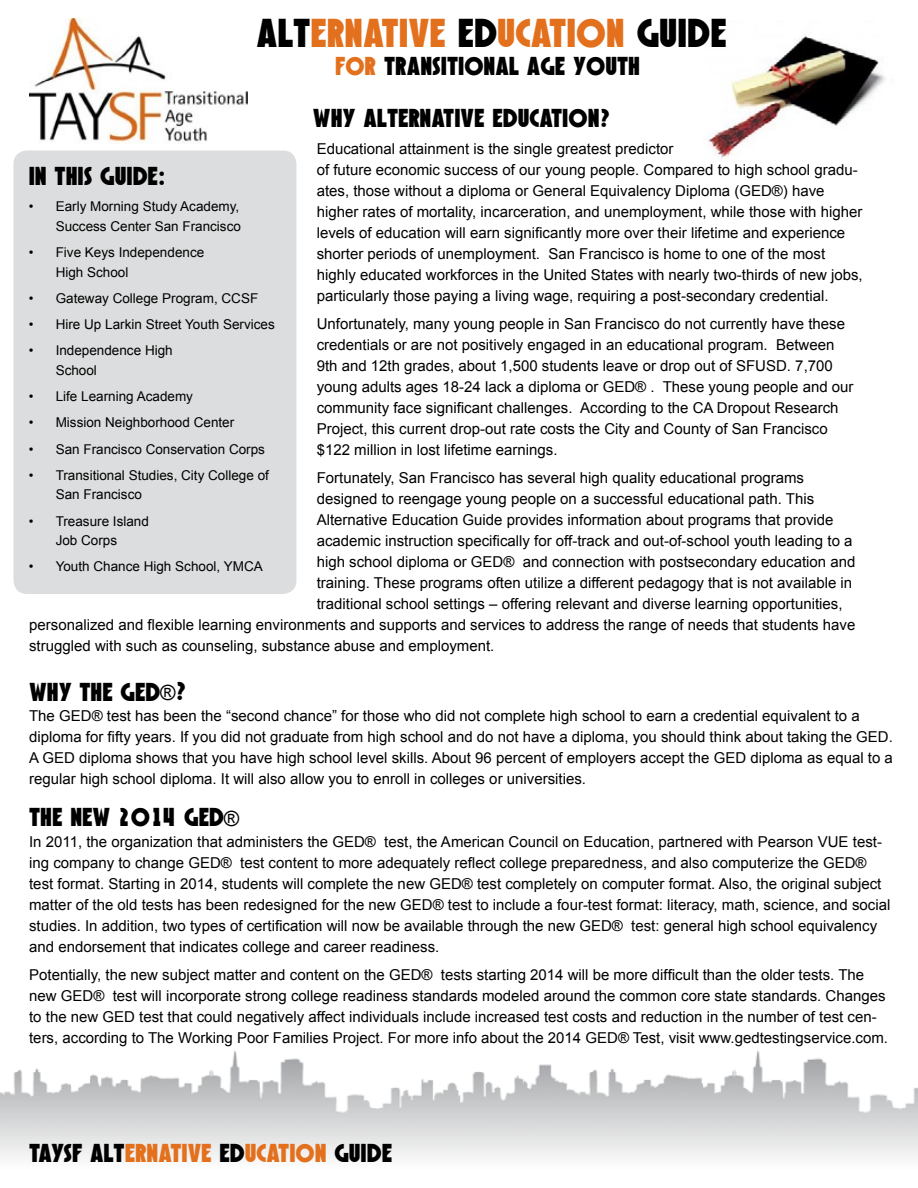
<style>
.page{position:relative;width:918px;height:1188px;background:#fff}
.page>*{position:absolute;margin:0;border:0;box-sizing:border-box;transform-origin:0 0}
.t1{font:42px "SF Speakeasy";color:#e3701d}
.t2{font:27px/51.4px "SF Speakeasy";color:#000}
.t3{font:15px/21px "Arial";color:#000}
.t4{font:13.5px/19.5px "Arial";color:#000}
.s1{color:#000}
.s2{color:#e3701d}
.s3{font-family:"Arial";font-size:21px}
</style>
<div class="page">
<img style="left:0;top:1050px;width:918px;height:108px">
<img style="left:29px;top:19px;width:219px;height:125px">
<img style="left:708px;top:35px;width:177px;height:123px">
<div style="left:14px;top:150px;width:282px;height:444px;background:#dcddde;border-radius:14px"></div>
<h1 class="t1" style="left:256px;top:9px;width:472px"><span class="s1">ALT</span>ERNATIVE <span class="s1">ED</span>UCATION <span class="s1">GUIDE</span></h1>
<h2 class="t2" style="left:313px;top:39px;width:329px;text-indent:22px"><span class="s2">FOR</span> TRANSITIONAL AGE YOUTH<br>WHY ALTERNATIVE EDUCATION?</h2>
<p class="t3" style="left:317px;top:139px;width:548px">Educational attainment is the single greatest predictor<br>of future economic success of our young people. Compared to high school gradu&shy;ates, those without a diploma or General Equivalency Diploma (GED®) have higher rates of mortality, incarceration, and unemployment, while those with higher levels of education will earn significantly more over their lifetime and experience shorter periods of unemployment. San Francisco is home to one of the most highly educated workforces in the United States with nearly two-thirds of new jobs, particularly those paying a living wage, requiring a post-secondary credential.</p>
<p class="t3" style="left:317px;top:314px;width:538px">Unfortunately, many young people in San Francisco do not currently have these credentials or are not positively engaged in an educational program. Between 9th and 12th grades, about 1,500 students leave or drop out of SFUSD. 7,700 young adults ages 18-24 lack a diploma or GED® . These young people and our community face significant challenges. According to the CA Dropout Research Project, this current drop-out rate costs the City and County of San Francisco $122 million in lost lifetime earnings.</p>
<p class="t3" style="left:317px;top:467px;width:489px">Fortunately, San Francisco has several high quality educational programs</p>
<p class="t3" style="left:317px;top:488px;width:499px">designed to reengage young people on a successful educational path. This</p>
<p class="t3" style="left:317px;top:509px;width:518px">Alternative Education Guide provides information about programs that provide</p>
<p class="t3" style="left:317px;top:530px;width:537px">academic instruction specifically for off-track and out-of-school youth leading to a</p>
<p class="t3" style="left:317px;top:551px;width:540px">high school diploma or GED® and connection with postsecondary education and</p>
<p class="t3" style="left:317px;top:572px;width:537px">training. These programs often utilize a different pedagogy that is not available in</p>
<p class="t3" style="left:317px;top:593px;width:527px">traditional school settings – offering relevant and diverse learning opportunities,</p>
<p class="t3" style="left:29px;top:614px;width:828px">personalized and flexible learning environments and supports and services to address the range of needs that students have</p>
<p class="t3" style="left:29px;top:635px;width:467px">struggled with such as counseling, substance abuse and employment.</p>
<h2 class="t2" style="left:29px;top:149px;width:139px">IN THIS GUIDE:</h2>
<p class="t4" style="left:29px;top:197px;width:214px;text-align:right">• Early Morning Study Academy,<br>Success Center San Francisco</p>
<p class="t4" style="left:56px;top:243px;width:150px;text-indent:-27px">• Five Keys Independence<br>High School</p>
<p class="t4" style="left:29px;top:289px;width:231px">• Gateway College Program, CCSF</p>
<p class="t4" style="left:29px;top:315px;width:248px">• Hire Up Larkin Street Youth Services</p>
<p class="t4" style="left:56px;top:341px;width:119px;text-indent:-27px">• Independence High<br>School</p>
<p class="t4" style="left:29px;top:387px;width:166px">• Life Learning Academy</p>
<p class="t4" style="left:29px;top:413px;width:207px">• Mission Neighborhood Center</p>
<p class="t4" style="left:29px;top:439px;width:238px">• San Francisco Conservation Corps</p>
<p class="t4" style="left:56px;top:466px;width:215px;text-indent:-27px">• Transitional Studies, City College of<br>San Francisco</p>
<p class="t4" style="left:29px;top:511px;width:122px;text-align:center">• Treasure Island<br>Job Corps</p>
<p class="t4" style="left:29px;top:557px;width:236px">• Youth Chance High School, YMCA</p>
<h2 class="t2" style="left:29px;top:664px;width:158px">WHY THE GED<span class="s3">®</span>?</h2>
<p class="t3" style="left:29px;top:706px;width:865px">The GED® test has been the “second chance” for those who did not complete high school to earn a credential equivalent to a diploma for fifty years. If you did not graduate from high school and do not have a diploma, you should think about taking the GED.<br>A GED diploma shows that you have high school level skills. About 96 percent of employers accept the GED diploma as equal to a regular high school diploma. It will also allow you to enroll in colleges or universities.</p>
<h2 class="t2" style="left:29px;top:790px;width:212px">THE NEW 2014 GED<span class="s3">®</span></h2>
<p class="t3" style="left:29px;top:832px;width:863px">In 2011, the organization that administers the GED® test, the American Council on Education, partnered with Pearson VUE test&shy;ing company to change GED® test content to more adequately reflect college preparedness, and also computerize the GED® test format. Starting in 2014, students will complete the new GED® test completely on computer format. Also, the original subject matter of the old tests has been redesigned for the new GED® test to include a four-test format: literacy, math, science, and social studies. In addition, two types of certification will now be available through the new GED® test: general high school equivalency and endorsement that indicates college and career readiness.</p>
<p class="t3" style="left:29px;top:965px;width:860px">Potentially, the new subject matter and content on the GED® tests starting 2014 will be more difficult than the older tests. The new GED® test will incorporate strong college readiness standards modeled around the common core state standards. Changes to the new GED test that could negatively affect individuals include increased test costs and reduction in the number of test cen&shy;ters, according to The Working Poor Families Project. For more info about the 2014 GED® Test, visit www.gedtestingservice.com.</p>
<h2 class="t2" style="left:29px;top:1126px;width:364px">TAYSF ALT<span class="s2">ERNATIVE</span> ED<span class="s2">UCATION</span> GUIDE</h2>
</div>
